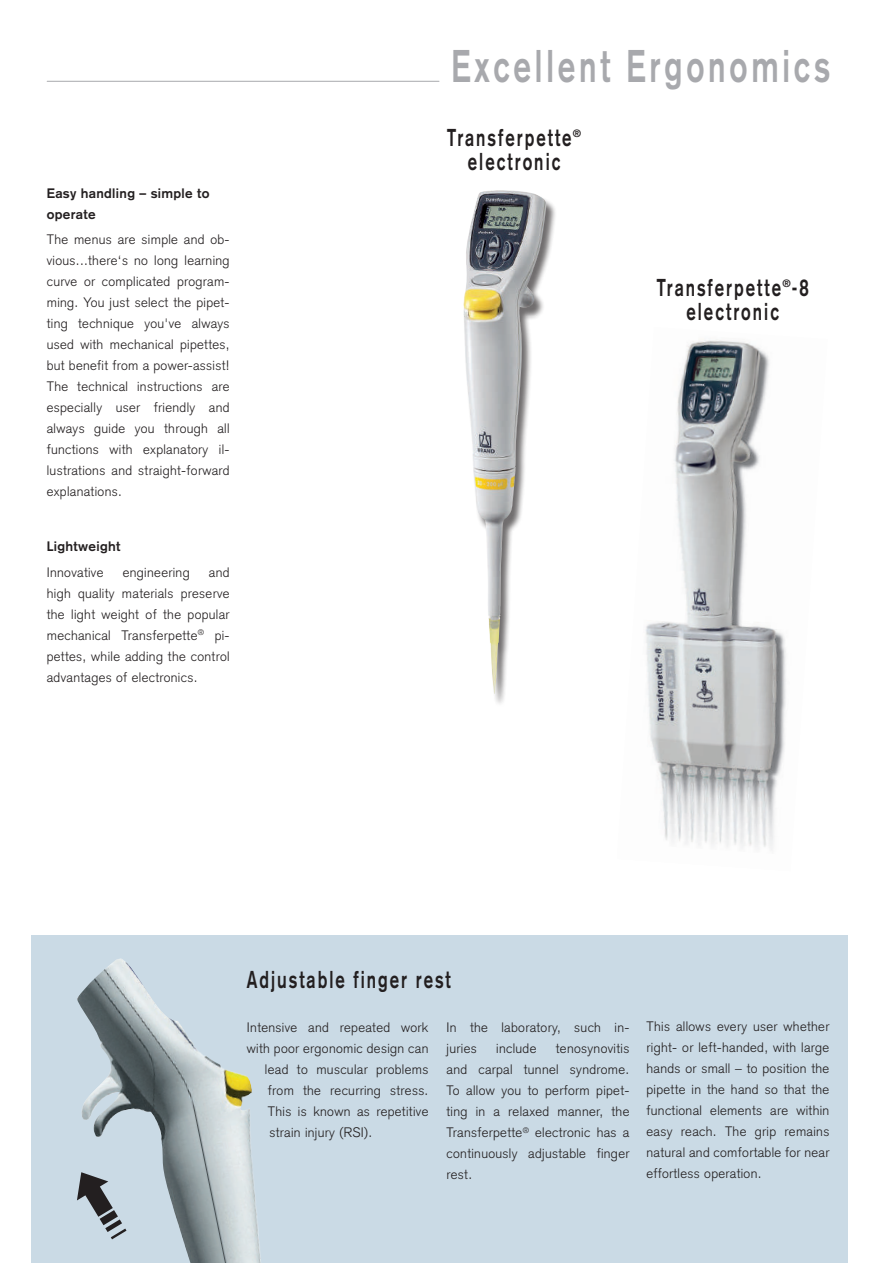
<style>
.page{position:relative;width:893px;height:1263px;background:#fff}
.page>*{position:absolute;margin:0;border:0;box-sizing:border-box;transform-origin:0 0}
.t1{font:700 45px "Akzidenz Grotesk";letter-spacing:.12em;color:#a8a9ad;scale:.7 1}
.t2{font:700 24px "Akzidenz Grotesk";letter-spacing:.12em;color:#231f20;scale:.7 1}
.t3{font:300 13.5px/21px "Akzidenz Grotesk";letter-spacing:.025em;color:#231f20;text-align:justify}
.t4{font:700 13.5px/21px "Akzidenz Grotesk";letter-spacing:.025em;color:#231f20}
.t5{font:700 10.5px "Akzidenz Grotesk";color:#231f20}
</style>
<div class="page">
<div style="left:464px;top:192px;width:93px;height:515px;background:#231f20;opacity:.65"></div>
<img style="left:463px;top:191px;width:74px;height:503px">
<img style="left:645px;top:339px;width:141px;height:511px">
<div style="left:31px;top:935px;width:817px;height:328px;background:#cadae5"></div>
<img style="left:77px;top:958px;width:184px;height:305px">
<hr style="left:47px;top:81px;width:392px;height:1px;background:#a8a9ad">
<svg style="left:77px;top:1163px;width:58px;height:81px"></svg>
<p class="t4" style="left:47px;top:182px;width:164px">Easy handling – simple to operate</p>
<p class="t3" style="left:47px;top:229px;width:184px">The menus are simple and ob&shy;vious...there‘s no long learning curve or complicated program&shy;ming. You just select the pipet&shy;ting technique you've always used with mechanical pipettes, but benefit from a power-assist!<br>The technical instructions are especially user friendly and always guide you through all functions with explanatory il&shy;lustrations and straight-forward explanations.</p>
<p class="t4" style="left:47px;top:536px;width:75px">Lightweight</p>
<p class="t3" style="left:47px;top:561px;width:58px">Innovative</p>
<p class="t3" style="left:123px;top:561px;width:68px">engineering</p>
<p class="t3" style="left:47px;top:561px;width:184px;text-indent:162px">and high quality materials preserve the light weight of the popular mechanical Transferpette<sup>®</sup> pi&shy;pettes, while adding the control advantages of electronics.</p>
<h1 class="t1" style="left:451px;top:39px;width:542px">Excellent Ergonomics</h1>
<h2 class="t2" style="left:447px;top:124px;width:179px">Transferpette</h2>
<p class="t5" style="left:573px;top:127px;width:10px">®</p>
<h2 class="t2" style="left:468px;top:148px;width:134px">electronic</h2>
<h2 class="t2" style="left:657px;top:273px;width:219px">Transferpette -8</h2>
<p class="t5" style="left:782px;top:277px;width:10px">®</p>
<h2 class="t2" style="left:686px;top:297px;width:134px">electronic</h2>
<h2 class="t2" style="left:247px;top:965px;width:293px">Adjustable finger rest</h2>
<p class="t3" style="left:447px;top:1017px;width:184px">In the laboratory, such in&shy;juries</p>
<p class="t3" style="left:247px;top:1017px;width:183px">Intensive and repeated work</p>
<p class="t3" style="left:247px;top:1038px;width:183px">with poor ergonomic design can</p>
<p class="t3" style="left:265px;top:1059px;width:165px">lead to muscular problems</p>
<p class="t3" style="left:268px;top:1080px;width:162px">from the recurring stress.</p>
<p class="t3" style="left:268px;top:1101px;width:162px">This is known as repetitive</p>
<p class="t3" style="left:269px;top:1122px;width:104px">strain injury (RSI).</p>
<p class="t3" style="left:496px;top:1038px;width:42px">include</p>
<p class="t3" style="left:447px;top:1038px;width:184px;text-indent:109px">tenosynovitis and carpal tunnel syndrome.<br>To allow you to perform pipet&shy;ting in a relaxed manner, the Transferpette<sup>®</sup> electronic has a continuously adjustable finger rest.</p>
<p class="t3" style="left:646px;top:1016px;width:184px">This allows every user whether right- or left-handed, with large hands or small – to position the pipette in the hand so that the functional elements are within easy reach. The grip remains natural and comfortable for near effortless operation.</p>
</div>
